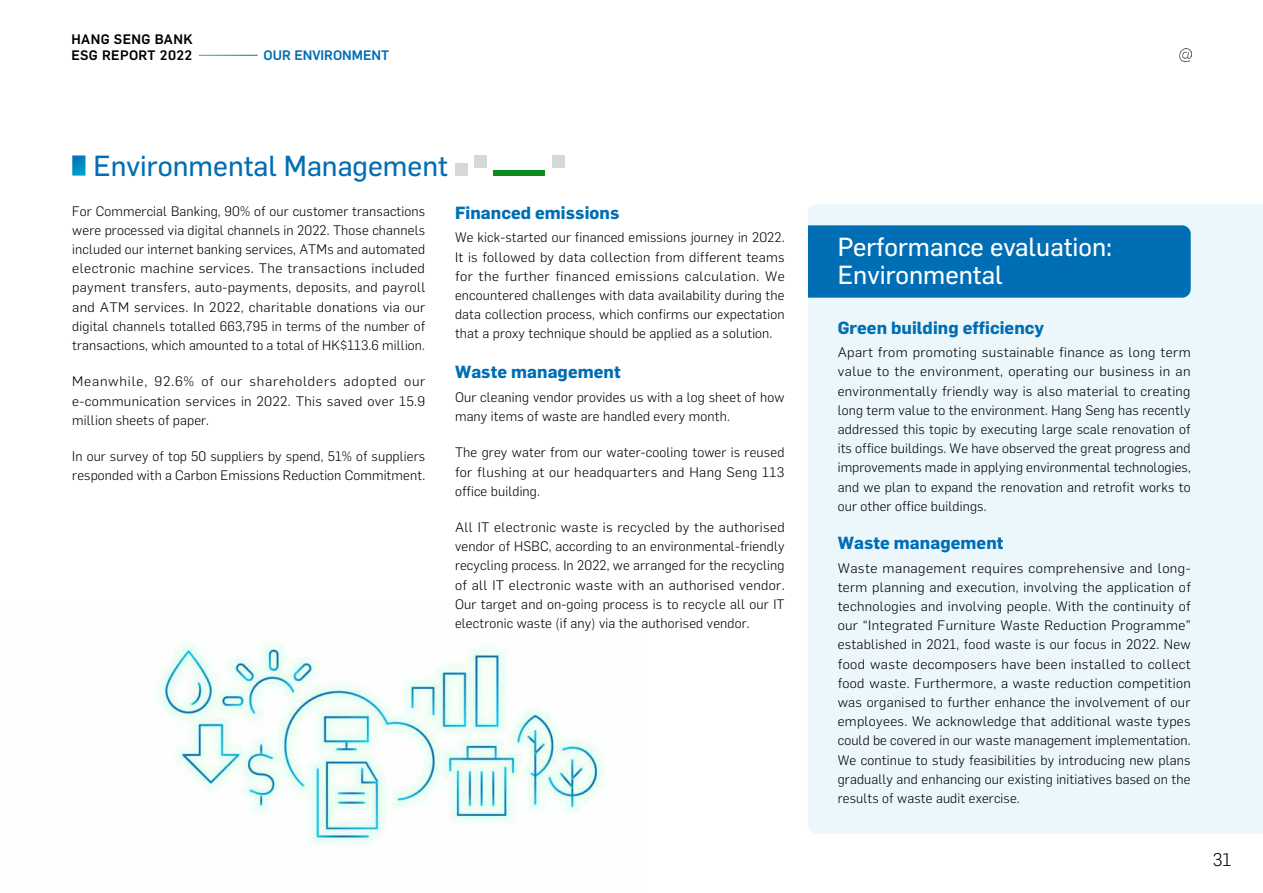
<style>
.page{position:relative;width:1263px;height:893px;background:#fff}
.page>*{position:absolute;margin:0;border:0;box-sizing:border-box;transform-origin:0 0}
.t1{font:28.5px "Flama Basic";color:#006eb4}
.Header__H3{font:25.65px/28.5px "Flama Basic";color:#fff}
.t2{font:300 18px "Flama";color:#000}
.Subhead_4__H5{font:700 17.25px "Flama";letter-spacing:.005em;color:#006eb4}
.Body_Text{font:300 13.5px/19.2px "Flama";letter-spacing:.01em;color:#000;text-align:justify}
.Body_Text-2{font:300 13.5px/19.2px "Flama";letter-spacing:.01em;color:#000;text-align:justify;scale:1.05 1}
.Body_Text-3{font:300 13.5px/19.2px "Flama";letter-spacing:.01em;color:#000;text-align:justify;scale:1.04 1}
.t3{font:500 13.5px/16.2px "Flama";letter-spacing:.03em;color:#000}
.t4{font:500 13.5px "Flama";color:#006eb4}
</style>
<div class="page">
<img style="left:159px;top:643px;width:445px;height:203px">
<div style="left:808px;top:204px;width:455px;height:629px;background:#ebf7fb"></div>
<svg style="left:72px;top:155px;width:13px;height:21px"></svg>
<div style="left:808px;top:225px;width:383px;height:73px;background:#006eb4"></div>
<div style="left:494px;top:171px;width:51px;height:5px;background:#0a8a1b"></div>
<div style="left:552px;top:155px;width:12px;height:13px;background:#d6d7d7"></div>
<div style="left:474px;top:155px;width:13px;height:13px;background:#d6d7d7"></div>
<div style="left:455px;top:163px;width:13px;height:13px;background:#d6d7d7"></div>
<svg style="left:1180px;top:49px;width:12px;height:12px"></svg>
<p class="t3" style="left:71px;top:30px;width:123px">HANG SENG BANK<br>ESG REPORT 2022</p>
<p class="t4" style="left:264px;top:46px;width:127px">OUR ENVIRONMENT</p>
<h1 class="t1" style="left:94px;top:146px;width:356px">Environmental Management</h1>
<p class="Body_Text" style="left:72px;top:201px;width:355px">For Commercial Banking, 90% of our customer transactions were processed via digital channels in 2022. Those channels included our internet banking services, ATMs and automated electronic machine services. The transactions included payment transfers, auto-payments, deposits, and payroll and ATM services. In 2022, charitable donations via our digital channels totalled 663,795 in terms of the number of transactions, which amounted to a total of HK$113.6 million.</p>
<p class="Body_Text-2" style="left:72px;top:371px;width:338px">Meanwhile, 92.6% of our shareholders adopted our e-communication services in 2022. This saved over 15.9 million sheets of paper.</p>
<p class="Body_Text" style="left:72px;top:446px;width:354px">In our survey of top 50 suppliers by spend, 51% of suppliers responded with a Carbon Emissions Reduction Commitment.</p>
<h5 class="Subhead_4__H5" style="left:455px;top:200px;width:166px">Financed emissions</h5>
<p class="Body_Text" style="left:455px;top:227px;width:331px">We kick-started our financed emissions journey in 2022.<br>It is followed by data collection from different teams for the further financed emissions calculation. We encountered challenges with data availability during the data collection process, which confirms our expectation that a proxy technique should be applied as a solution.</p>
<h5 class="Subhead_4__H5" style="left:455px;top:360px;width:167px">Waste management</h5>
<p class="Body_Text" style="left:455px;top:387px;width:331px">Our cleaning vendor provides us with a log sheet of how many items of waste are handled every month.</p>
<p class="Body_Text" style="left:455px;top:442px;width:331px">The grey water from our water-cooling tower is reused for flushing at our headquarters and Hang Seng 113 office building.</p>
<p class="Body_Text-3" style="left:455px;top:517px;width:318px">All IT electronic waste is recycled by the authorised vendor of HSBC, according to an environmental-friendly recycling process. In 2022, we arranged for the recycling of all IT electronic waste with an authorised vendor.<br>Our target and on-going process is to recycle all our IT electronic waste (if any) via the authorised vendor.</p>
<h3 class="Header__H3" style="left:838px;top:231px;width:276px">Performance evaluation:<br>Environmental</h3>
<p class="Subhead_4__H5" style="left:838px;top:315px;width:208px">Green building efficiency</p>
<p class="Body_Text-3" style="left:838px;top:342px;width:341px">Apart from promoting sustainable finance as long term value to the environment, operating our business in an environmentally friendly way is also material to creating long term value to the environment. Hang Seng has recently addressed this topic by executing large scale renovation of its office buildings. We have observed the great progress and improvements made in applying environmental technologies, and we plan to expand the renovation and retrofit works to our other office buildings.</p>
<p class="Subhead_4__H5" style="left:838px;top:530px;width:167px">Waste management</p>
<p class="Body_Text-2" style="left:838px;top:557px;width:338px">Waste management requires comprehensive and long&shy;term planning and execution, involving the application of technologies and involving people. With the continuity of our “Integrated Furniture Waste Reduction Programme” established in 2021, food waste is our focus in 2022. New food waste decomposers have been installed to collect food waste. Furthermore, a waste reduction competition was organised to further enhance the involvement of our employees. We acknowledge that additional waste types could be covered in our waste management implementation.<br>We continue to study feasibilities by introducing new plans gradually and enhancing our existing initiatives based on the results of waste audit exercise.</p>
<h3 class="t2" style="left:1213px;top:847px;width:20px">31</h3>
</div>
